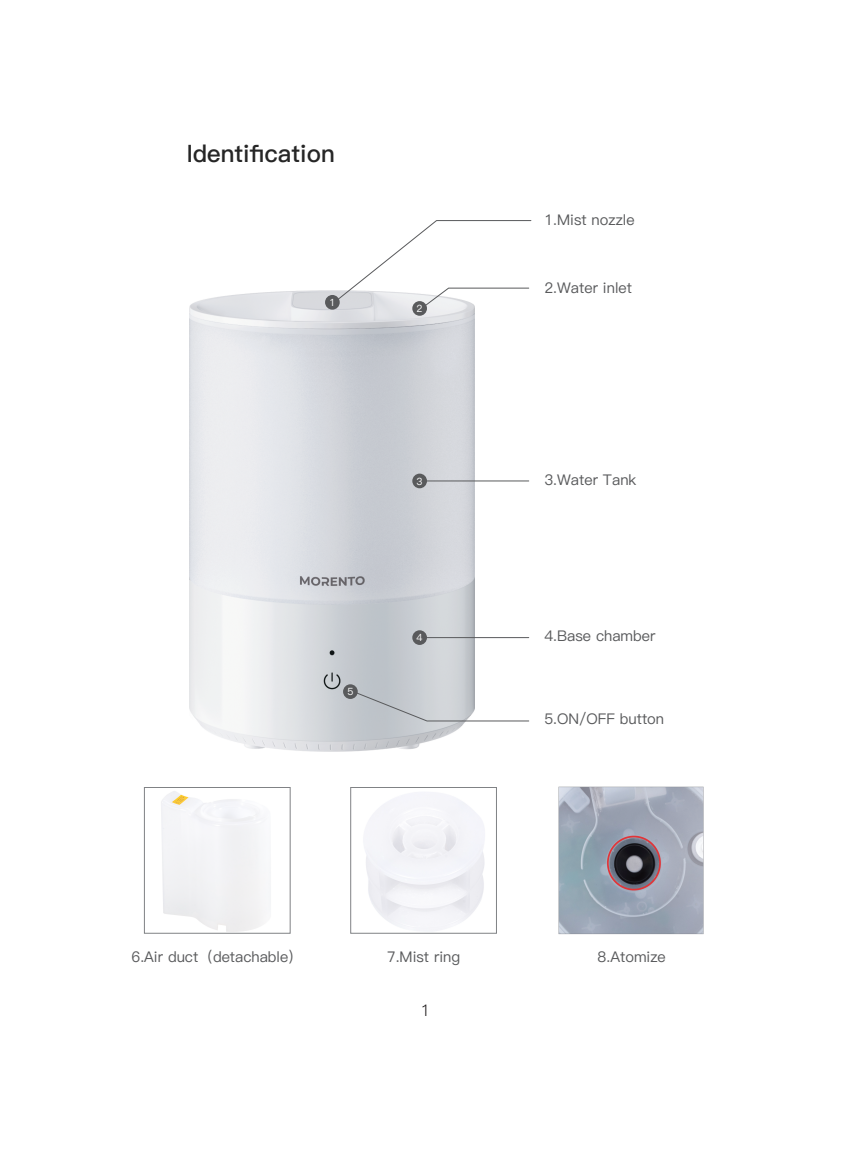
<style>
.page{position:relative;width:851px;height:1163px;background:#fff}
.page>*{position:absolute;margin:0;border:0;box-sizing:border-box;transform-origin:0 0}
.t1{font:24px "Ping Fang SC Bold";color:#262626}
.t2{font:16px "Ping Fang SC Regular";color:#231f20}
.t3{font:14.8px "Ping Fang SC Medium";color:#595a5c}
.t4{font:10px "Ping Fang SC Medium";color:#fff}
</style>
<div class="page">
<img style="left:190px;top:290px;width:285px;height:462px">
<svg style="left:334px;top:220px;width:198px;height:88px"></svg>
<hr style="left:423px;top:480px;width:106px;height:1px;background:#595a5c">
<div style="left:325px;top:295px;width:15px;height:15px;background:#595a5c;border-radius:50%"></div>
<div style="left:412px;top:301px;width:15px;height:15px;background:#595a5c;border-radius:50%"></div>
<div style="left:412px;top:473px;width:15px;height:15px;background:#595a5c;border-radius:50%"></div>
<hr style="left:423px;top:637px;width:106px;height:1px;background:#595a5c">
<svg style="left:352px;top:690px;width:177px;height:32px"></svg>
<div style="left:412px;top:630px;width:15px;height:15px;background:#595a5c;border-radius:50%"></div>
<div style="left:343px;top:684px;width:15px;height:15px;background:#595a5c;border-radius:50%"></div>
<img style="left:161px;top:791px;width:110px;height:140px">
<div style="left:144px;top:787px;width:146px;height:146px;border:1px solid #808285"></div>
<img style="left:364px;top:795px;width:121px;height:136px">
<div style="left:350px;top:787px;width:146px;height:146px;border:1px solid #808285"></div>
<img style="left:558px;top:786px;width:146px;height:149px">
<h1 class="t1" style="left:187px;top:139px;width:150px">Identification</h1>
<p class="t4" style="left:329px;top:296px;width:7px">1</p>
<p class="t4" style="left:416px;top:302px;width:7px">2</p>
<p class="t4" style="left:347px;top:685px;width:7px">5</p>
<p class="t4" style="left:416px;top:475px;width:7px">3</p>
<p class="t4" style="left:416px;top:631px;width:7px">4</p>
<p class="t3" style="left:544px;top:211px;width:92px">1.Mist nozzle</p>
<p class="t3" style="left:544px;top:279px;width:89px">2.Water inlet</p>
<p class="t3" style="left:544px;top:471px;width:93px">3.Water Tank</p>
<p class="t3" style="left:544px;top:627px;width:113px">4.Base chamber</p>
<p class="t3" style="left:544px;top:710px;width:121px">5.ON/OFF button</p>
<p class="t3" style="left:131px;top:947px;width:173px">6.Air duct（detachable）</p>
<p class="t3" style="left:387px;top:947px;width:75px">7.Mist ring</p>
<p class="t3" style="left:597px;top:947px;width:70px">8.Atomize</p>
<p class="t2" style="left:421px;top:1000px;width:11px">1</p>
</div>
